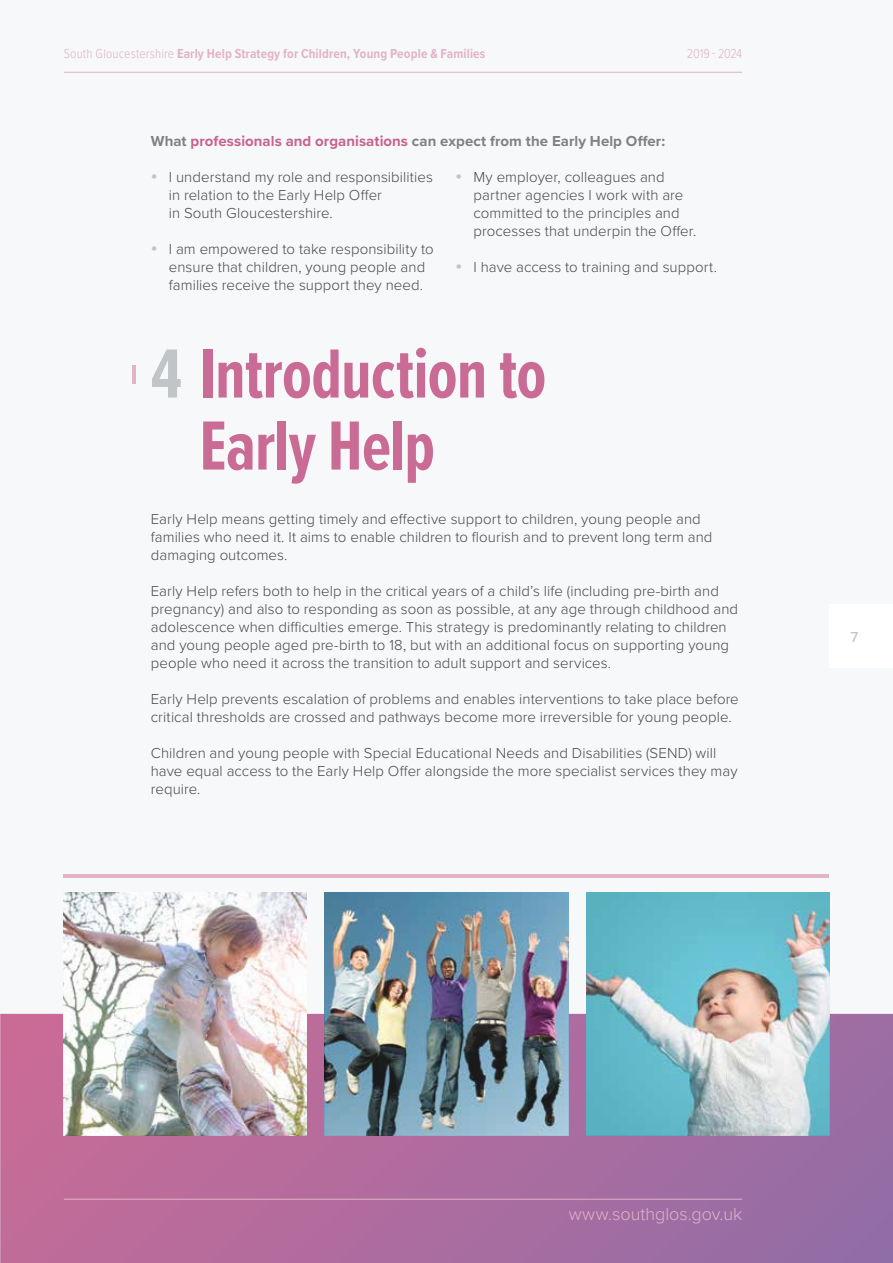
<style>
.page{position:relative;width:893px;height:1263px;background:#f7f8f9}
.page>*{position:absolute;margin:0;border:0;box-sizing:border-box;transform-origin:0 0}
.t1{font:700 72px/72px "Proxima Nova Ex Cn";letter-spacing:-.01em;color:#ca6b96}
.t2{font:300 18px "Proxima Nova";letter-spacing:-.005em;color:#e2b3c7}
.t3{font:300 15px/18px "Proxima Nova";letter-spacing:.005em;color:#48484a}
.t4{font:700 15px "Proxima Nova";letter-spacing:.005em;color:#7e8083}
.t5{font:500 15px "Proxima Nova";color:#c1c5c7}
.t6{font:700 13.5px "Proxima Nova Cond";letter-spacing:.01em;color:#e2b3c7}
.t7{font:300 13.5px "Proxima Nova Cond";letter-spacing:-.025em;color:#e2b3c7}
.s1{font-weight:300}
.s2{color:#c76190}
.s3{color:#c1c5c7}
</style>
<div class="page">
<svg style="left:0;top:1014px;width:893px;height:249px;background:#ac6d9e"></svg>
<div style="left:829px;top:604px;width:64px;height:63px;background:#fff"></div>
<hr style="left:64px;top:1199px;width:678px;height:1px;background:#e2b3c7">
<hr style="left:64px;top:72px;width:678px;height:1px;background:#e2b3c7">
<img style="left:64px;top:892px;width:243px;height:243px">
<img style="left:325px;top:892px;width:243px;height:243px">
<img style="left:586px;top:892px;width:243px;height:243px">
<hr style="left:64px;top:874px;width:765px;height:3px;background:#e2b3c7">
<hr style="left:133px;top:365px;width:3px;height:18px;background:#e2b3c7">
<p class="t6" style="left:64px;top:44px;width:423px"><span class="s1">South Gloucestershire</span> Early Help Strategy for Children, Young People &amp; Families</p>
<p class="t7" style="left:687px;top:44px;width:57px">2019 - 2024</p>
<p class="t4" style="left:151px;top:129px;width:516px">What <span class="s2">professionals and organisations</span> can expect from the Early Help Offer:</p>
<p class="t3" style="left:169px;top:167px;width:266px">I understand my role and responsibilities in relation to the Early Help Offer<br>in South Gloucestershire.</p>
<p class="t3" style="left:169px;top:239px;width:266px">I am empowered to take responsibility to ensure that children, young people and families receive the support they need.</p>
<p class="t3" style="left:473px;top:167px;width:224px">My employer, colleagues and partner agencies I work with are committed to the principles and processes that underpin the Offer.</p>
<p class="t3" style="left:473px;top:257px;width:245px">I have access to training and support.</p>
<h1 class="t1" style="left:199px;top:336px;width:348px;text-indent:-49px"><span class="s3">4</span> Introduction to<br>Early Help</h1>
<p class="t3" style="left:151px;top:509px;width:563px">Early Help means getting timely and effective support to children, young people and families who need it. It aims to enable children to flourish and to prevent long term and damaging outcomes.</p>
<p class="t3" style="left:151px;top:581px;width:589px">Early Help refers both to help in the critical years of a child’s life (including pre-birth and pregnancy) and also to responding as soon as possible, at any age through childhood and adolescence when difficulties emerge. This strategy is predominantly relating to children and young people aged pre-birth to 18, but with an additional focus on supporting young people who need it across the transition to adult support and services.</p>
<p class="t3" style="left:151px;top:689px;width:589px">Early Help prevents escalation of problems and enables interventions to take place before critical thresholds are crossed and pathways become more irreversible for young people.</p>
<p class="t3" style="left:151px;top:743px;width:588px">Children and young people with Special Educational Needs and Disabilities (SEND) will have equal access to the Early Help Offer alongside the more specialist services they may require.</p>
<p class="t5" style="left:850px;top:625px;width:9px">7</p>
<p class="t2" style="left:569px;top:1201px;width:175px">www.southglos.gov.uk</p>
</div>
